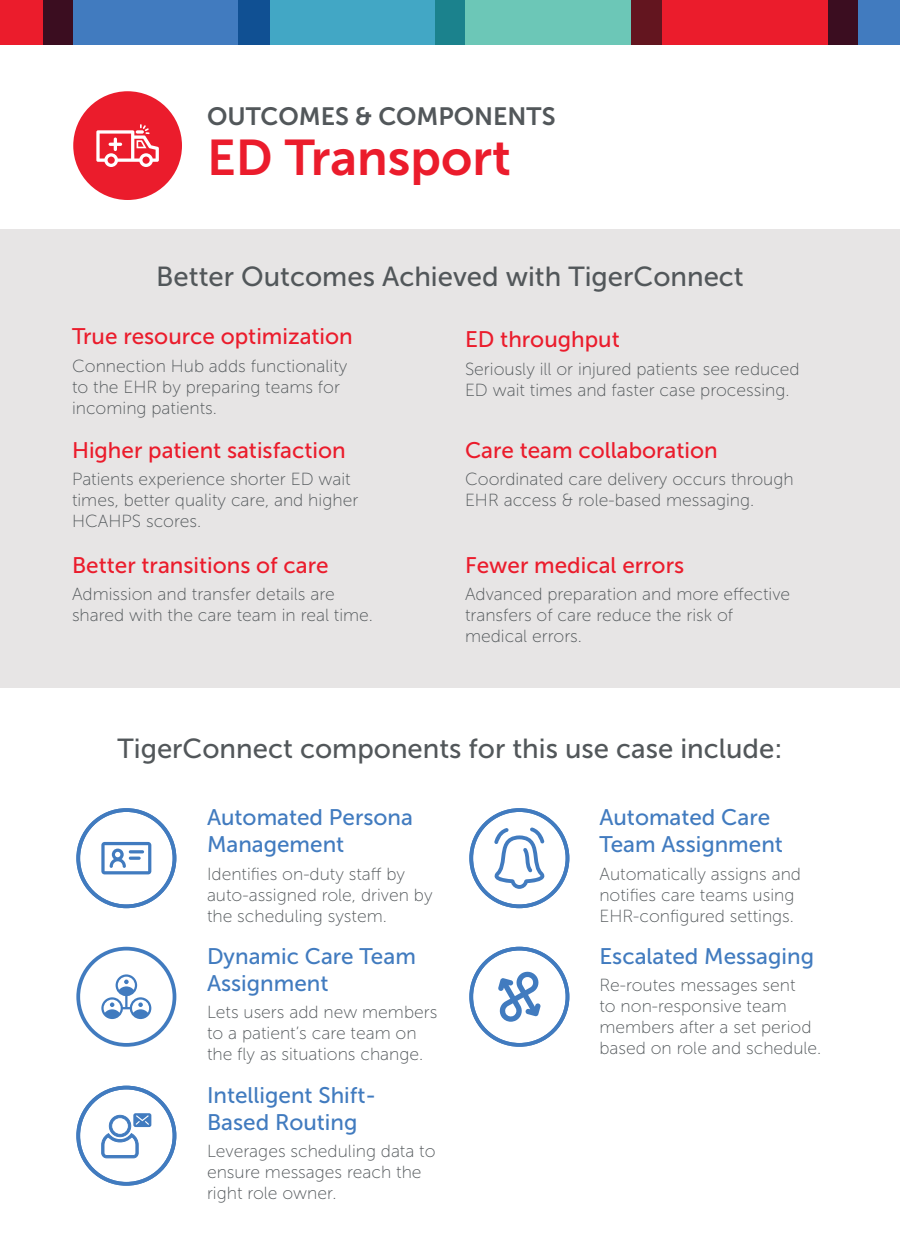
<style>
.page{position:relative;width:900px;height:1260px;background:#fff}
.page>*{position:absolute;margin:0;border:0;box-sizing:border-box;transform-origin:0 0}
.t1{font:50px "Museo Sans 700";color:#eb1c2c}
.t2{font:27.5px "Museo Sans 500";color:#52575a}
.t3{font:25px "Museo Sans 700";color:#52575a}
.t4{font:22.5px/27px "Museo Sans 500";color:#417bbf}
.t5{font:22.5px "Museo Sans 500";color:#eb1c2c}
.t6{font:17.5px/21px "Museo Sans 100";color:#52575a}
</style>
<div class="page">
<div style="left:0;top:229px;width:900px;height:459px;background:#e7e5e5"></div>
<div style="left:435px;top:0;width:227px;height:45px;background:#6cc7b7"></div>
<div style="left:828px;top:0;width:72px;height:45px;background:#417bbf"></div>
<div style="left:44px;top:0;width:226px;height:45px;background:#417bbf"></div>
<svg style="left:239px;top:0;width:226px;height:45px;background:#3595b6"></svg>
<svg style="left:632px;top:0;width:226px;height:45px;background:#c11928"></svg>
<svg style="left:0;top:0;width:73px;height:45px;background:#a21527"></svg>
<svg style="left:101px;top:842px;width:50px;height:32px"></svg>
<div style="left:76px;top:947px;width:100px;height:100px;border:4px solid #417bbf;border-radius:50%"></div>
<svg style="left:101px;top:974px;width:50px;height:45px"></svg>
<svg style="left:101px;top:1113px;width:50px;height:45px"></svg>
<svg style="left:498px;top:971px;width:43px;height:51px"></svg>
<svg style="left:494px;top:827px;width:51px;height:62px"></svg>
<div style="left:73px;top:91px;width:109px;height:109px;background:#eb1c2c;border-radius:50%"></div>
<svg style="left:96px;top:124px;width:63px;height:43px"></svg>
<div style="left:76px;top:808px;width:100px;height:100px;border:4px solid #417bbf;border-radius:50%"></div>
<div style="left:76px;top:1086px;width:100px;height:100px;border:4px solid #417bbf;border-radius:50%"></div>
<div style="left:469px;top:808px;width:100px;height:100px;border:4px solid #417bbf;border-radius:50%"></div>
<div style="left:469px;top:947px;width:100px;height:100px;border:4px solid #417bbf;border-radius:50%"></div>
<p class="t3" style="left:207px;top:103px;width:350px">OUTCOMES &amp; COMPONENTS</p>
<p class="t1" style="left:207px;top:130px;width:305px">ED Transport</p>
<p class="t2" style="left:156px;top:262px;width:589px">Better Outcomes Achieved with TigerConnect</p>
<p class="t5" style="left:72px;top:324px;width:282px">True resource optimization</p>
<p class="t6" style="left:72px;top:355px;width:277px">Connection Hub adds functionality to the EHR by preparing teams for incoming patients.</p>
<p class="t5" style="left:72px;top:438px;width:275px">Higher patient satisfaction</p>
<p class="t6" style="left:72px;top:469px;width:288px">Patients experience shorter ED wait times, better quality care, and higher<br>HCAHPS scores.</p>
<p class="t5" style="left:72px;top:553px;width:258px">Better transitions of care</p>
<p class="t6" style="left:72px;top:584px;width:303px">Admission and transfer details are shared with the care team in real time.</p>
<p class="t5" style="left:465px;top:327px;width:156px">ED throughput</p>
<p class="t6" style="left:465px;top:358px;width:336px">Seriously ill or injured patients see reduced<br>ED wait times and faster case processing.</p>
<p class="t5" style="left:465px;top:438px;width:254px">Care team collaboration</p>
<p class="t6" style="left:465px;top:469px;width:330px">Coordinated care delivery occurs through<br>EHR access &amp; role-based messaging.</p>
<p class="t5" style="left:465px;top:553px;width:221px">Fewer medical errors</p>
<p class="t6" style="left:465px;top:584px;width:327px">Advanced preparation and more effective transfers of care reduce the risk of</p>
<p class="t6" style="left:465px;top:626px;width:119px">medical errors.</p>
<p class="t2" style="left:118px;top:734px;width:666px">TigerConnect components for this use case include:</p>
<p class="t4" style="left:207px;top:804px;width:208px">Automated Persona</p>
<p class="t4" style="left:207px;top:831px;width:139px">Management</p>
<p class="t6" style="left:207px;top:863px;width:227px">Identifies on-duty staff by auto-assigned role, driven by the scheduling system.</p>
<p class="t4" style="left:207px;top:942px;width:210px">Dynamic Care Team</p>
<p class="t4" style="left:207px;top:969px;width:123px">Assignment</p>
<p class="t6" style="left:207px;top:1002px;width:232px">Lets users add new members to a patient’s care team on the fly as situations change.</p>
<p class="t4" style="left:207px;top:1081px;width:171px">Intelligent Shift-<br>Based Routing</p>
<p class="t6" style="left:207px;top:1141px;width:230px">Leverages scheduling data to ensure messages reach the right role owner.</p>
<p class="t4" style="left:599px;top:804px;width:185px">Automated Care<br>Team Assignment</p>
<p class="t6" style="left:599px;top:863px;width:203px">Automatically assigns and notifies care teams using<br>EHR-configured settings.</p>
<p class="t4" style="left:599px;top:942px;width:216px">Escalated Messaging</p>
<p class="t6" style="left:599px;top:975px;width:224px">Re-routes messages sent<br>to non-responsive team members after a set period based on role and schedule.</p>
</div>
